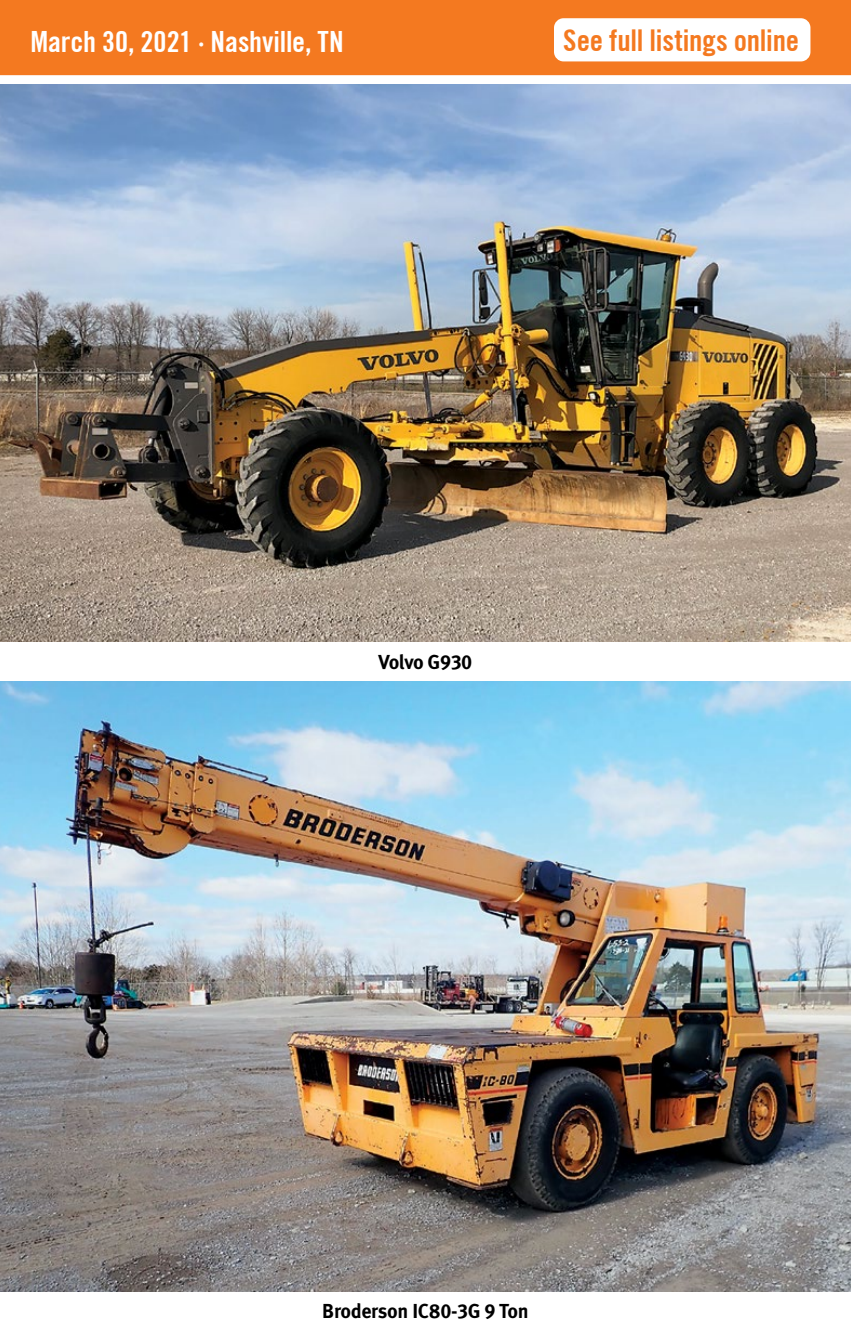
<style>
.page{position:relative;width:851px;height:1337px;background:#fff}
.page>*{position:absolute;margin:0;border:0;box-sizing:border-box;transform-origin:0 0}
.t1{font:700 condensed 30.15px "Trade Gothic No.20";letter-spacing:-.01em;color:#f47920}
.t2{font:700 condensed 29.25px "Trade Gothic No.20";letter-spacing:-.005em;color:#fff}
.t3{font:700 20.25px "Meta Pro";letter-spacing:-.015em;color:#000}
</style>
<div class="page">
<img style="left:0;top:681px;width:850px;height:611px">
<img style="left:0;top:84px;width:850px;height:558px">
<div style="left:0;top:0;width:850px;height:76px;background:#f47920"></div>
<div style="left:554px;top:18px;width:256px;height:43px;background:#fff;border-radius:10px"></div>
<h2 class="t2" style="left:30px;top:23px;width:315px">March 30, 2021 · Nashville, TN</h2>
<h1 class="t1" style="left:563px;top:22px;width:237px">See full listings online</h1>
<p class="t3" style="left:378px;top:646px;width:95px">Volvo G930</p>
<p class="t3" style="left:322px;top:1295px;width:208px">Broderson IC80-3G 9 Ton</p>
</div>
